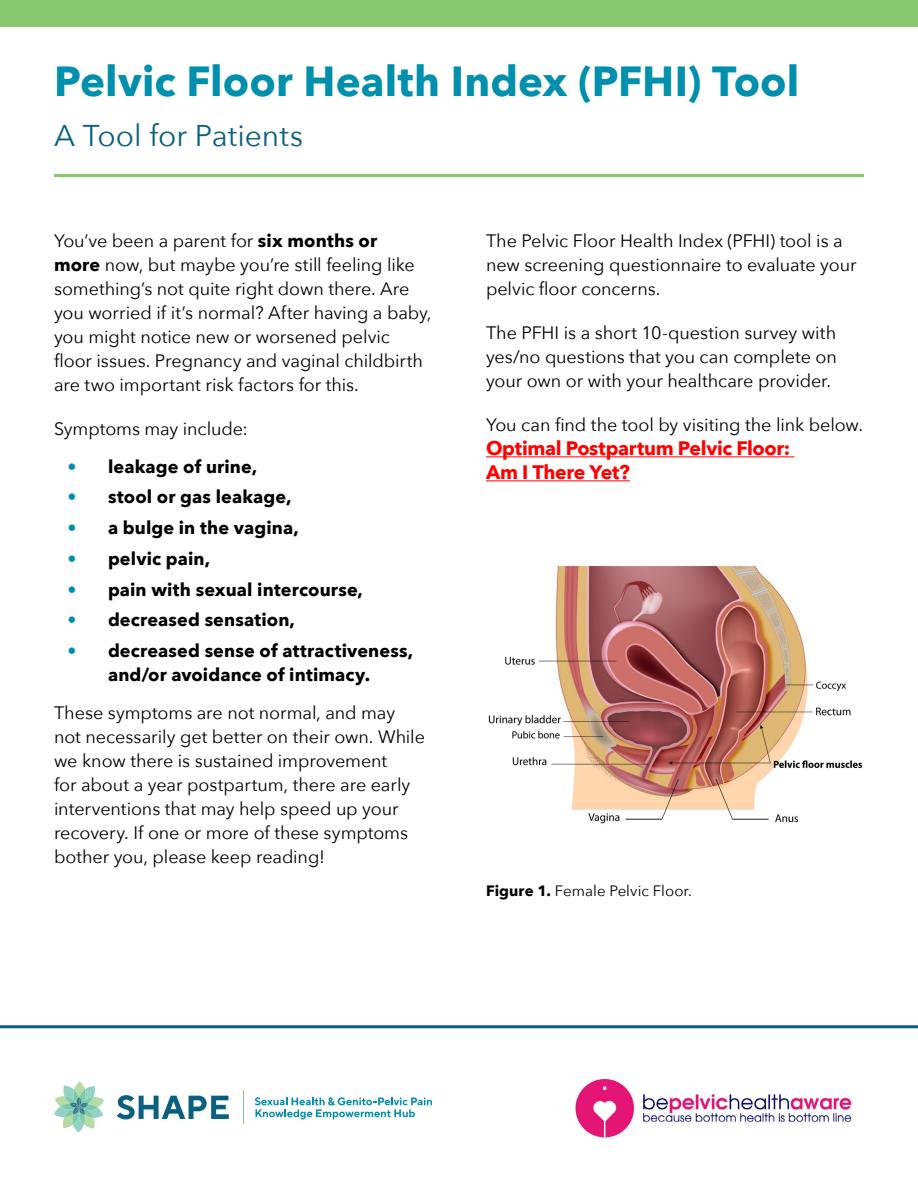
<style>
.page{position:relative;width:918px;height:1188px;background:#fff}
.page>*{position:absolute;margin:0;border:0;box-sizing:border-box;transform-origin:0 0}
.Titles{font:700 42px "Avenir Next";color:#008fac}
.Titles-2{font:30px "Avenir Next";letter-spacing:-.005em;color:#0a607e}
.t1{font:700 19.5px/24px "Avenir Next";letter-spacing:-.02em;color:#f00}
.t2{font:18px/24px "Avenir Next";letter-spacing:-.005em;color:#000}
.t3{font:700 18px/24px "Avenir Next";letter-spacing:.01em;color:#000;text-align:center}
.t4{font:15px "Avenir Next";letter-spacing:.005em;color:#000}
.s1{font-weight:700}
.s2{font-weight:800;color:#008fac}
</style>
<div class="page">
<svg style="left:54px;top:1081px;width:50px;height:52px"></svg>
<svg style="left:117px;top:1095px;width:112px;height:24px"></svg>
<svg style="left:255px;top:1097px;width:177px;height:22px"></svg>
<svg style="left:243px;top:1091px;width:1px;height:32px"></svg>
<hr style="left:0;top:1025px;width:918px;height:3px;background:#0a607e">
<div style="left:0;top:0;width:918px;height:27px;background:#88c86f"></div>
<img style="left:575px;top:1078px;width:277px;height:60px">
<hr style="left:486px;top:456px;width:308px;height:1px;background:#f00">
<hr style="left:486px;top:480px;width:144px;height:1px;background:#f00">
<hr style="left:54px;top:174px;width:810px;height:3px;background:#88c86f">
<img style="left:488px;top:565px;width:375px;height:259px">
<p class="Titles" style="left:54px;top:45px;width:747px">Pelvic Floor Health Index (PFHI) Tool</p>
<p class="Titles-2" style="left:54px;top:110px;width:251px">A Tool for Patients</p>
<p class="t2" style="left:54px;top:228px;width:379px">You’ve been a parent for <span class="s1">six months or<br>more</span> now, but maybe you’re still feeling like something’s not quite right down there. Are you worried if it’s normal? After having a baby, you might notice new or worsened pelvic floor issues. Pregnancy and vaginal childbirth are two important risk factors for this.</p>
<p class="t2" style="left:54px;top:416px;width:195px">Symptoms may include:</p>
<p class="t3" style="left:68px;top:454px;width:191px"><span class="s2">•</span> leakage of urine,</p>
<p class="t3" style="left:68px;top:485px;width:225px"><span class="s2">•</span> stool or gas leakage,</p>
<p class="t3" style="left:68px;top:516px;width:233px"><span class="s2">•</span> a bulge in the vagina,</p>
<p class="t3" style="left:68px;top:546px;width:144px"><span class="s2">•</span> pelvic pain,</p>
<p class="t3" style="left:68px;top:577px;width:297px"><span class="s2">•</span> pain with sexual intercourse,</p>
<p class="t3" style="left:68px;top:608px;width:229px"><span class="s2">•</span> decreased sensation,</p>
<p class="t3" style="left:68px;top:639px;width:347px"><span class="s2">•</span> decreased sense of attractiveness, and/or avoidance of intimacy.</p>
<p class="t2" style="left:54px;top:700px;width:373px">These symptoms are not normal, and may not necessarily get better on their own. While we know there is sustained improvement<br>for about a year postpartum, there are early interventions that may help speed up your recovery. If one or more of these symptoms bother you, please keep reading!</p>
<p class="t2" style="left:486px;top:228px;width:372px">The Pelvic Floor Health Index (PFHI) tool is a new screening questionnaire to evaluate your pelvic floor concerns.</p>
<p class="t2" style="left:486px;top:320px;width:352px;text-align:justify">The PFHI is a short 10-question survey with yes/no questions that you can complete on your own or with your healthcare provider.</p>
<p class="t2" style="left:486px;top:412px;width:379px">You can find the tool by visiting the link below.</p>
<p class="t1" style="left:486px;top:436px;width:306px">Optimal Postpartum Pelvic Floor:<br>Am I There Yet?</p>
<p class="t4" style="left:486px;top:878px;width:208px"><span class="s1">Figure 1.</span> Female Pelvic Floor.</p>
</div>
